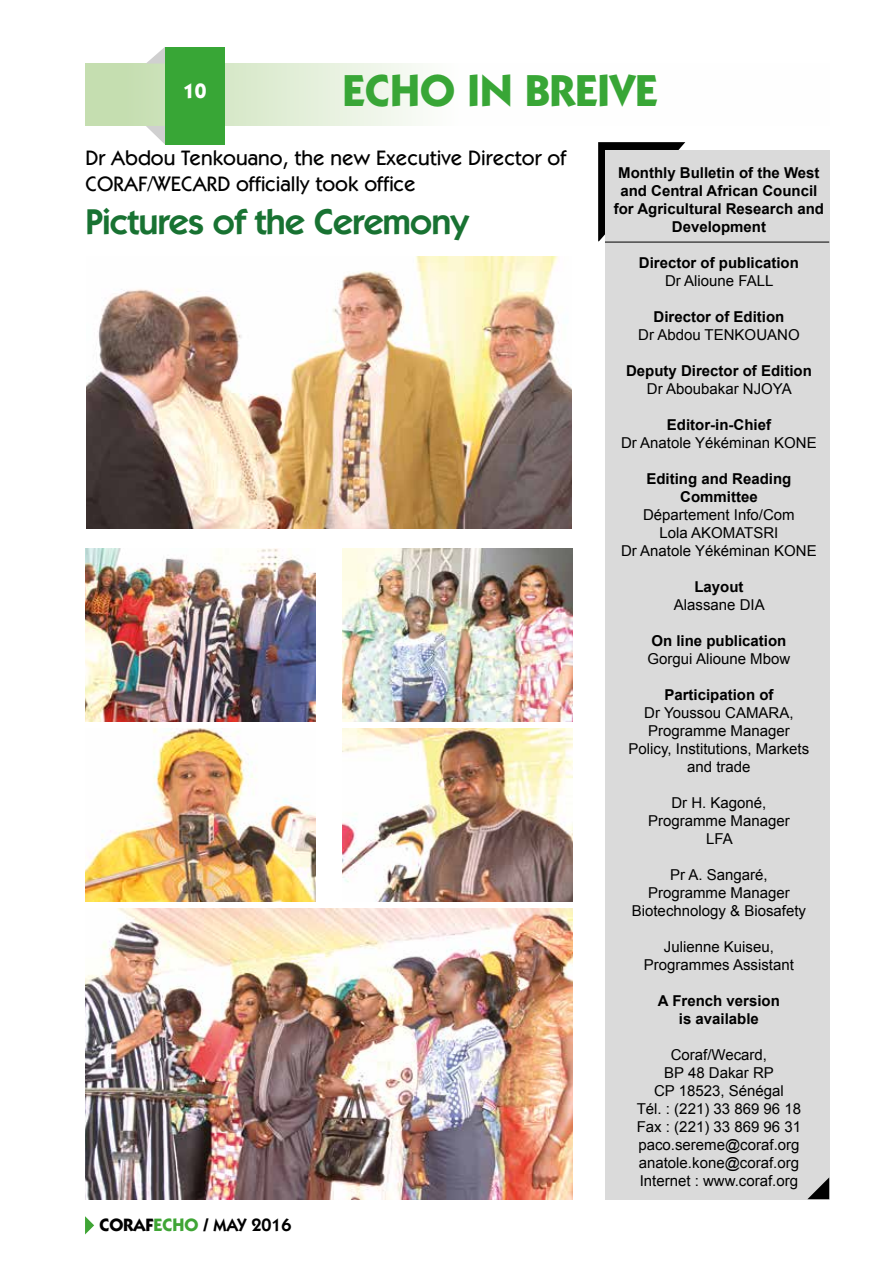
<style>
.page{position:relative;width:893px;height:1263px;background:#fff}
.page>*{position:absolute;margin:0;border:0;box-sizing:border-box;transform-origin:0 0}
.t1{font:700 45px "Itc Kabel";color:#38a636}
.t2{font:600 36px "Itc Kabel";letter-spacing:-.02em;color:#187232}
.t3{font:500 21px/25.2px "Itc Kabel";color:#000}
.t4{font:700 21px "Itc Kabel";color:#fff}
.t5{font:600 18px "Itc Kabel";color:#000}
.t6{font:15px/18px "Arial";color:#000;text-align:center}
.t7{font:700 15px/18px "Arial";color:#000;text-align:center}
.s1{font-weight:700}
.s2{font-weight:700;color:#3fa535}
</style>
<div class="page">
<svg style="left:85px;top:64px;width:335px;height:62px;background:#daeace"></svg>
<div style="left:165px;top:47px;width:59px;height:98px;background:#38a636"></div>
<svg style="left:146px;top:47px;width:19px;height:17px"></svg>
<svg style="left:146px;top:126px;width:19px;height:18px"></svg>
<svg style="left:85px;top:1216px;width:9px;height:18px"></svg>
<svg style="left:598px;top:142px;width:87px;height:99px"></svg>
<div style="left:605px;top:150px;width:225px;height:1049px;background:#dadada"></div>
<svg style="left:807px;top:1177px;width:22px;height:22px"></svg>
<hr style="left:605px;top:242px;width:224px;height:1px;background:#000">
<img style="left:86px;top:548px;width:229px;height:173px">
<img style="left:86px;top:728px;width:229px;height:173px">
<img style="left:342px;top:548px;width:230px;height:173px">
<img style="left:342px;top:728px;width:230px;height:173px">
<img style="left:86px;top:256px;width:486px;height:272px">
<img style="left:85px;top:908px;width:488px;height:291px">
<h3 class="t4" style="left:183px;top:78px;width:25px">10</h3>
<h1 class="t1" style="left:343px;top:63px;width:317px">ECHO IN BREIVE</h1>
<h3 class="t3" style="left:85px;top:146px;width:482px">Dr Abdou Tenkouano, the new Executive Director of<br>CORAF/WECARD officially took office</h3>
<h2 class="t2" style="left:85px;top:201px;width:385px">Pictures of the Ceremony</h2>
<p class="t5" style="left:99px;top:1214px;width:194px"><span class="s1">CORAF</span><span class="s2">ECHO</span> <span class="s1">/</span> MAY 2016</p>
<p class="t7" style="left:614px;top:164px;width:212px">Monthly Bulletin of the West and Central African Council for Agricultural Research and<br>Development</p>
<p class="t7" style="left:639px;top:254px;width:162px">Director of publication</p>
<p class="t6" style="left:665px;top:271px;width:110px">Dr Alioune FALL</p>
<p class="t7" style="left:653px;top:308px;width:132px">Director of Edition</p>
<p class="t6" style="left:638px;top:325px;width:163px">Dr Abdou TENKOUANO</p>
<p class="t7" style="left:626px;top:362px;width:187px">Deputy Director of Edition</p>
<p class="t6" style="left:647px;top:379px;width:146px">Dr Aboubakar NJOYA</p>
<p class="t7" style="left:667px;top:416px;width:106px">Editor-in-Chief</p>
<p class="t6" style="left:621px;top:433px;width:197px">Dr Anatole Yékéminan KONE</p>
<p class="t7" style="left:646px;top:470px;width:147px">Editing and Reading<br>Committee</p>
<p class="t6" style="left:621px;top:505px;width:197px">Département Info/Com<br>Lola AKOMATSRI<br>Dr Anatole Yékéminan KONE</p>
<p class="t7" style="left:694px;top:578px;width:51px">Layout</p>
<p class="t6" style="left:674px;top:595px;width:92px">Alassane DIA</p>
<p class="t7" style="left:651px;top:632px;width:137px">On line publication</p>
<p class="t6" style="left:648px;top:649px;width:144px">Gorgui Alioune Mbow</p>
<p class="t7" style="left:664px;top:686px;width:111px">Participation of</p>
<p class="t6" style="left:629px;top:703px;width:182px">Dr Youssou CAMARA,<br>Programme Manager<br>Policy, Institutions, Markets and trade</p>
<p class="t6" style="left:648px;top:793px;width:143px">Dr H. Kagoné,<br>Programme Manager<br>LFA</p>
<p class="t6" style="left:632px;top:865px;width:176px">Pr A. Sangaré,<br>Programme Manager<br>Biotechnology &amp; Biosafety</p>
<p class="t6" style="left:644px;top:937px;width:152px">Julienne Kuiseu,<br>Programmes Assistant</p>
<p class="t7" style="left:658px;top:992px;width:123px">A French version is available</p>
<p class="t6" style="left:637px;top:1045px;width:166px">Coraf/Wecard,<br>BP 48 Dakar RP<br>CP 18523, Sénégal<br>Tél. : (221) 33 869 96 18<br>Fax : (221) 33 869 96 31 paco.sereme@coraf.org anatole.kone@coraf.org<br>Internet : www.coraf.org</p>
</div>
